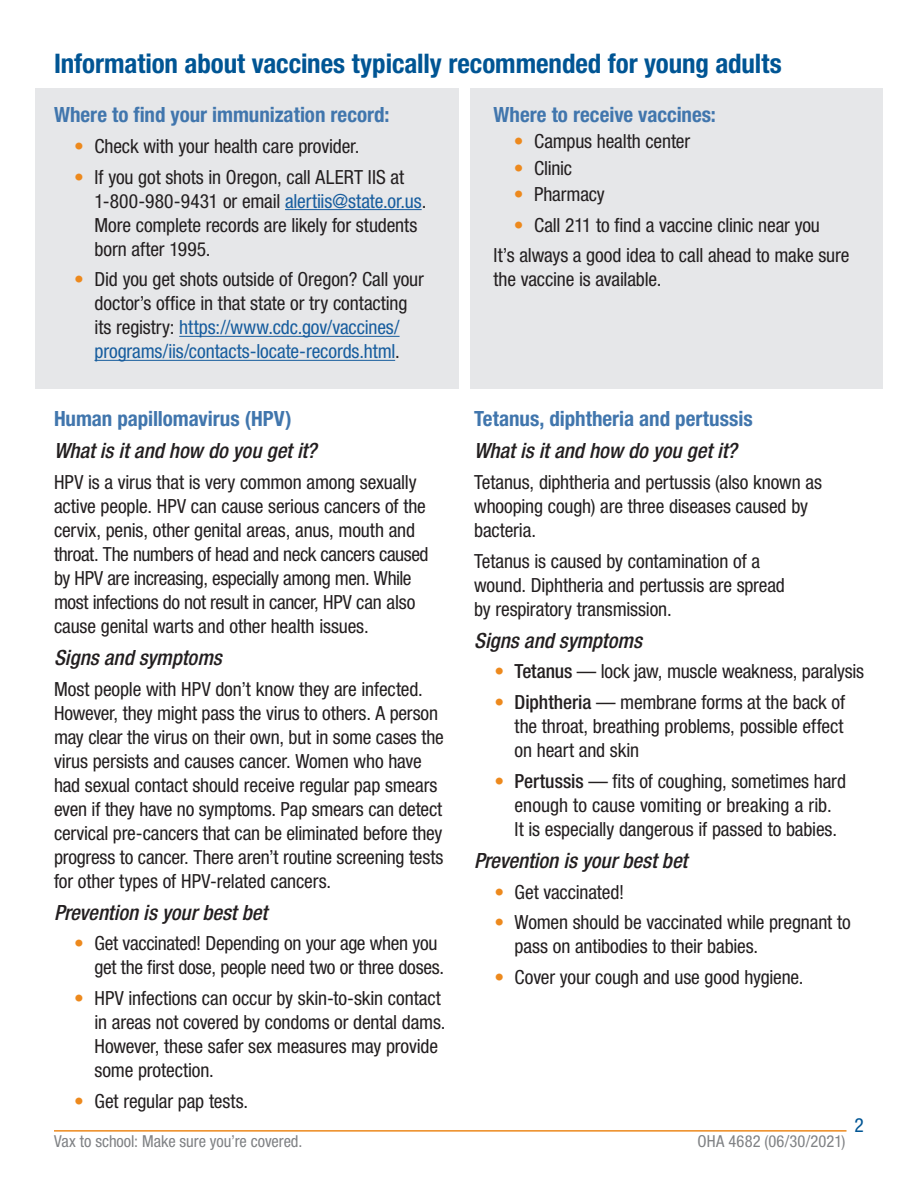
<style>
.page{position:relative;width:918px;height:1188px;background:#fff}
.page>*{position:absolute;margin:0;border:0;box-sizing:border-box;transform-origin:0 0}
.t1{font:700 condensed 27px "Helvetica Neue LT Std";letter-spacing:-.005em;color:#005594}
.italic_question{font:italic 500 condensed 21px "Helvetica Neue LT Std";color:#231f20}
.subtitle{font:700 condensed 21px "Helvetica Neue LT Std";color:#4176ad}
.bullets{font:condensed 19.5px/24px "Helvetica Neue LT Std";letter-spacing:-.01em;color:#231f20}
.t2{font:condensed 19.5px "Helvetica Neue LT Std";color:#005594}
.t3{font:condensed 16.5px "Helvetica Neue LT Std";color:#808285}
.s1{color:#ed891d}
.s2{color:#175d9e}
.s3{font-weight:500}
</style>
<div class="page">
<hr style="left:54px;top:1130px;width:793px;height:2px;background:#ed891d">
<div style="left:470px;top:88px;width:412px;height:300px;background:#e6e7e9"></div>
<div style="left:36px;top:88px;width:423px;height:300px;background:#e6e7e9"></div>
<hr style="left:285px;top:209px;width:137px;height:1px;background:#175d9e">
<hr style="left:179px;top:336px;width:221px;height:1px;background:#175d9e">
<hr style="left:94px;top:360px;width:301px;height:1px;background:#175d9e">
<p class="t1" style="left:54px;top:47px;width:729px">Information about vaccines typically recommended for young adults</p>
<p class="subtitle" style="left:54px;top:102px;width:337px">Where to find your immunization record:</p>
<p class="bullets" style="left:74px;top:134px;width:287px"><span class="s1">•</span> Check with your health care provider.</p>
<p class="bullets" style="left:94px;top:165px;width:333px;text-indent:-20px"><span class="s1">•</span> If you got shots in Oregon, call ALERT IIS at 1-800-980-9431 or email <span class="s2">alertiis@state.or.us</span>.<br>More complete records are likely for students born after 1995.</p>
<p class="bullets" style="left:74px;top:267px;width:351px;text-align:center"><span class="s1">•</span> Did you get shots outside of Oregon? Call your doctor’s office in that state or try contacting<br>its registry: <span class="s2">https://www.cdc.gov/vaccines/ programs/iis/contacts-locate-records.html</span>.</p>
<p class="subtitle" style="left:54px;top:406px;width:239px">Human papillomavirus (HPV)</p>
<p class="italic_question" style="left:54px;top:438px;width:264px">What is it and how do you get it?</p>
<p class="bullets" style="left:54px;top:470px;width:376px">HPV is a virus that is very common among sexually active people. HPV can cause serious cancers of the cervix, penis, other genital areas, anus, mouth and throat. The numbers of head and neck cancers caused by HPV are increasing, especially among men. While most infections do not result in cancer, HPV can also cause genital warts and other health issues.</p>
<p class="italic_question" style="left:54px;top:645px;width:169px">Signs and symptoms</p>
<p class="bullets" style="left:54px;top:677px;width:391px">Most people with HPV don’t know they are infected.<br>However, they might pass the virus to others. A person may clear the virus on their own, but in some cases the virus persists and causes cancer. Women who have had sexual contact should receive regular pap smears even if they have no symptoms. Pap smears can detect cervical pre-cancers that can be eliminated before they progress to cancer. There aren’t routine screening tests for other types of HPV-related cancers.</p>
<p class="italic_question" style="left:54px;top:900px;width:215px">Prevention is your best bet</p>
<p class="bullets" style="left:94px;top:931px;width:351px;text-indent:-20px"><span class="s1">•</span> Get vaccinated! Depending on your age when you get the first dose, people need two or three doses.</p>
<p class="bullets" style="left:94px;top:986px;width:353px;text-indent:-20px"><span class="s1">•</span> HPV infections can occur by skin-to-skin contact in areas not covered by condoms or dental dams.<br>However, these safer sex measures may provide some protection.</p>
<p class="bullets" style="left:74px;top:1089px;width:175px"><span class="s1">•</span> Get regular pap tests.</p>
<p class="subtitle" style="left:494px;top:102px;width:224px">Where to receive vaccines:</p>
<p class="bullets" style="left:514px;top:129px;width:178px"><span class="s1">•</span> Campus health center</p>
<p class="bullets" style="left:514px;top:156px;width:60px"><span class="s1">•</span> Clinic</p>
<p class="bullets" style="left:514px;top:182px;width:93px"><span class="s1">•</span> Pharmacy</p>
<p class="bullets" style="left:494px;top:209px;width:357px;line-height:30.8px;text-align:center"><span class="s1">•</span> Call 211 to find a vaccine clinic near you<br>It’s always a good idea to call ahead to make sure</p>
<p class="bullets" style="left:494px;top:267px;width:169px">the vaccine is available.</p>
<p class="subtitle" style="left:474px;top:406px;width:280px">Tetanus, diphtheria and pertussis</p>
<p class="italic_question" style="left:474px;top:438px;width:264px">What is it and how do you get it?</p>
<p class="bullets" style="left:474px;top:470px;width:349px">Tetanus, diphtheria and pertussis (also known as whooping cough) are three diseases caused by bacteria.</p>
<p class="bullets" style="left:474px;top:549px;width:312px">Tetanus is caused by contamination of a wound. Diphtheria and pertussis are spread by respiratory transmission.</p>
<p class="italic_question" style="left:474px;top:628px;width:169px">Signs and symptoms</p>
<p class="bullets" style="left:494px;top:659px;width:371px"><span class="s1">•</span> <span class="s3">Tetanus</span> — lock jaw, muscle weakness, paralysis</p>
<p class="bullets" style="left:515px;top:690px;width:332px;text-align:justify;text-indent:-20px"><span class="s1">•</span> <span class="s3">Diphtheria</span> — membrane forms at the back of the throat, breathing problems, possible effect on heart and skin</p>
<p class="bullets" style="left:494px;top:769px;width:353px;text-align:center"><span class="s1">•</span> <span class="s3">Pertussis</span> — fits of coughing, sometimes hard enough to cause vomiting or breaking a rib.<br>It is especially dangerous if passed to babies.</p>
<p class="italic_question" style="left:474px;top:848px;width:215px">Prevention is your best bet</p>
<p class="bullets" style="left:494px;top:880px;width:131px"><span class="s1">•</span> Get vaccinated!</p>
<p class="bullets" style="left:515px;top:910px;width:338px;text-indent:-20px"><span class="s1">•</span> Women should be vaccinated while pregnant to pass on antibodies to their babies.</p>
<p class="bullets" style="left:494px;top:965px;width:311px"><span class="s1">•</span> Cover your cough and use good hygiene.</p>
<p class="t2" style="left:855px;top:1113px;width:11px">2</p>
<p class="t3" style="left:54px;top:1132px;width:250px">Vax to school: Make sure you’re covered.</p>
<p class="t3" style="left:698px;top:1132px;width:150px">OHA 4682 (06/30/2021)</p>
</div>
